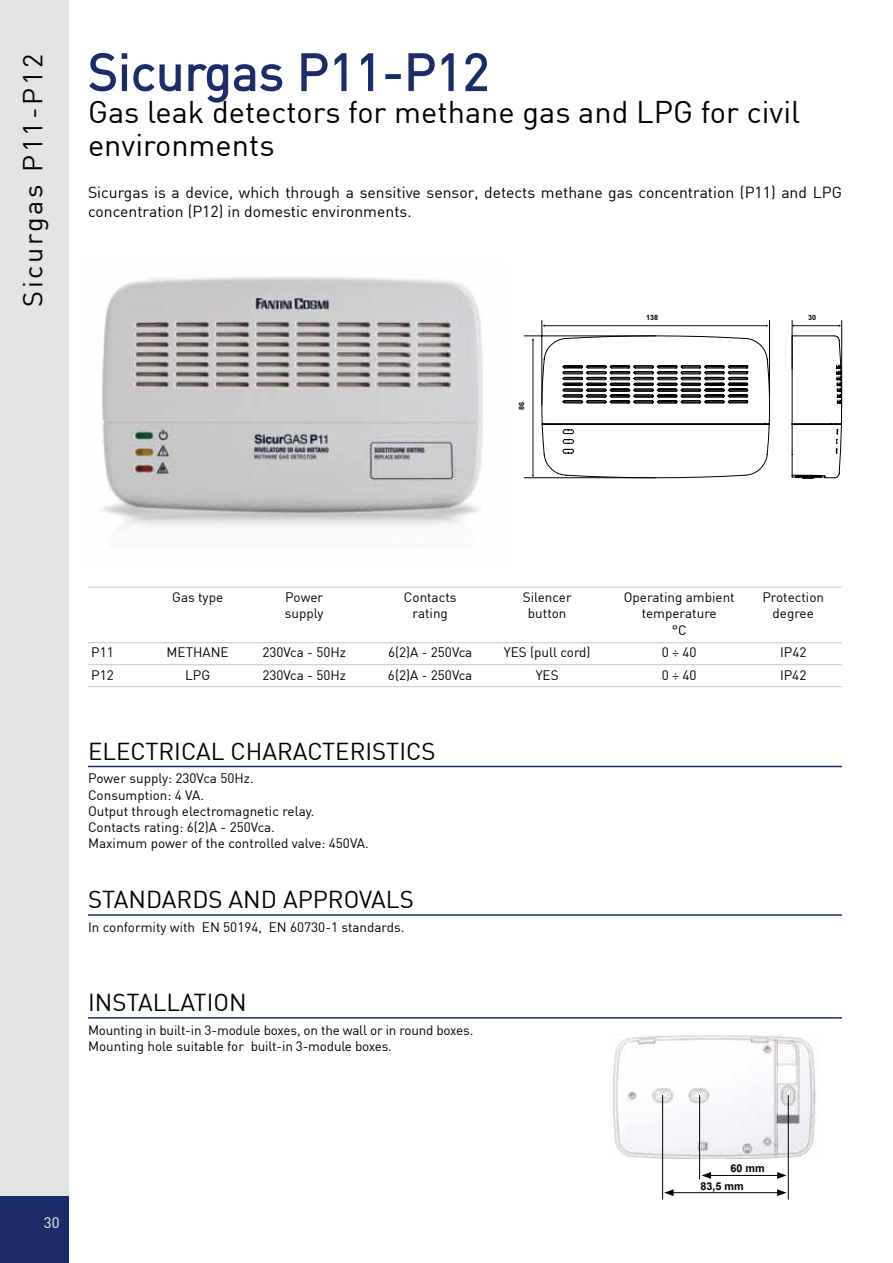
<style>
.page{position:relative;width:893px;height:1263px;background:#fff}
.page>*{position:absolute;margin:0;border:0;box-sizing:border-box;transform-origin:0 0}
.t1{font:51px "DIN";color:#1a2c69}
.t2{font:30.75px/33px "DIN";color:#000}
.t3{font:27px "DIN";letter-spacing:.1em;color:#000}
.t4{font:24px "DIN";color:#000}
.t5{font:15.75px/18.9px "DIN";color:#000}
.t6{font:15px "DIN";color:#fff}
.t7{font:13.5px/16.2px "DIN";color:#000}
.t8{font:700 10.8px "Arial";color:#000}
.t9{font:700 7.2px "Arial";color:#000}
</style>
<div class="page">
<div style="left:0;top:0;width:68px;height:1263px;background:#e3e4e4"></div>
<div style="left:0;top:1196px;width:68px;height:67px;background:#1a2c69"></div>
<svg style="left:89px;top:53px;width:38px;height:39px"></svg>
<div style="left:122px;top:64px;width:5px;height:27px;border:2px solid #1a2c69"></div>
<svg style="left:133px;top:64px;width:48px;height:28px"></svg>
<svg style="left:188px;top:64px;width:95px;height:39px"></svg>
<svg style="left:301px;top:53px;width:27px;height:39px"></svg>
<svg style="left:334px;top:53px;width:13px;height:39px"></svg>
<svg style="left:361px;top:53px;width:13px;height:39px"></svg>
<div style="left:385px;top:74px;width:16px;height:5px;border:2px solid #1a2c69"></div>
<svg style="left:408px;top:53px;width:27px;height:39px"></svg>
<svg style="left:441px;top:53px;width:13px;height:39px"></svg>
<svg style="left:465px;top:53px;width:22px;height:39px"></svg>
<hr style="left:88px;top:1017px;width:754px;height:1px;background:#1a2c69">
<hr style="left:88px;top:766px;width:754px;height:1px;background:#1a2c69">
<hr style="left:88px;top:914px;width:754px;height:2px;background:#1a2c69">
<hr style="left:88px;top:664px;width:754px;height:1px;background:#c6c7c8">
<hr style="left:88px;top:642px;width:754px;height:1px;background:#c6c7c8">
<hr style="left:88px;top:587px;width:754px;height:1px;background:#c6c7c8">
<hr style="left:88px;top:686px;width:754px;height:1px;background:#c6c7c8">
<img style="left:613px;top:1035px;width:203px;height:124px">
<hr style="left:699px;top:1095px;width:1px;height:84px;background:#000">
<hr style="left:662px;top:1095px;width:1px;height:104px;background:#000">
<hr style="left:788px;top:1095px;width:1px;height:104px;background:#000">
<hr style="left:671px;top:1192px;width:108px;height:1px;background:#000">
<svg style="left:664px;top:1189px;width:10px;height:7px"></svg>
<svg style="left:777px;top:1189px;width:9px;height:7px"></svg>
<hr style="left:709px;top:1175px;width:70px;height:1px;background:#000">
<svg style="left:702px;top:1172px;width:9px;height:7px"></svg>
<svg style="left:777px;top:1172px;width:9px;height:7px"></svg>
<img style="left:101px;top:277px;width:382px;height:252px">
<svg style="left:541px;top:335px;width:301px;height:143px"></svg>
<hr style="left:769px;top:320px;width:1px;height:85px;background:#000">
<hr style="left:542px;top:320px;width:1px;height:85px;background:#000">
<hr style="left:524px;top:477px;width:132px;height:1px;background:#000">
<hr style="left:524px;top:336px;width:132px;height:1px;background:#000">
<hr style="left:792px;top:320px;width:1px;height:49px;background:#000">
<hr style="left:841px;top:320px;width:1px;height:89px;background:#000">
<hr style="left:544px;top:325px;width:222px;height:1px;background:#1a161a">
<hr style="left:794px;top:325px;width:45px;height:1px;background:#1a161a">
<hr style="left:533px;top:340px;width:1px;height:135px;background:#1a161a">
<h3 class="t3" style="left:16px;top:307px;width:254px;rotate:-90deg">Sicurgas P11-P12</h3>
<h1 class="t1" style="left:88px;top:40px;width:403px">Sicurgas P11-P12</h1>
<h2 class="t2" style="left:88px;top:95px;width:714px">Gas leak detectors for methane gas and LPG for civil environments</h2>
<p class="t5" style="left:88px;top:183px;width:755px">Sicurgas is a device, which through a sensitive sensor, detects methane gas concentration (P11) and LPG concentration (P12) in domestic environments.</p>
<p class="t9" style="left:517px;top:410px;width:10px;rotate:-90deg">86</p>
<p class="t9" style="left:646px;top:313px;width:14px">138</p>
<p class="t9" style="left:808px;top:313px;width:10px">30</p>
<p class="t7" style="left:172px;top:588px;width:52px">Gas type</p>
<p class="t7" style="left:285px;top:588px;width:40px">Power</p>
<p class="t7" style="left:404px;top:588px;width:54px">Contacts</p>
<p class="t7" style="left:523px;top:588px;width:51px">Silencer</p>
<p class="t7" style="left:624px;top:588px;width:113px">Operating ambient</p>
<p class="t7" style="left:762px;top:588px;width:63px">Protection</p>
<p class="t7" style="left:285px;top:605px;width:40px">supply</p>
<p class="t7" style="left:412px;top:605px;width:37px">rating</p>
<p class="t7" style="left:528px;top:605px;width:40px">button</p>
<p class="t7" style="left:642px;top:605px;width:77px">temperature</p>
<p class="t7" style="left:772px;top:605px;width:43px">degree</p>
<p class="t7" style="left:672px;top:621px;width:16px">°C</p>
<p class="t7" style="left:91px;top:644px;width:24px">P11</p>
<p class="t7" style="left:167px;top:644px;width:64px">METHANE</p>
<p class="t7" style="left:262px;top:644px;width:85px">230Vca - 50Hz</p>
<p class="t7" style="left:388px;top:644px;width:86px">6(2)A - 250Vca</p>
<p class="t7" style="left:504px;top:644px;width:88px">YES (pull cord)</p>
<p class="t7" style="left:662px;top:644px;width:36px">0 ÷ 40</p>
<p class="t7" style="left:780px;top:644px;width:28px">IP42</p>
<p class="t7" style="left:91px;top:666px;width:24px">P12</p>
<p class="t7" style="left:185px;top:666px;width:27px">LPG</p>
<p class="t7" style="left:262px;top:666px;width:85px">230Vca - 50Hz</p>
<p class="t7" style="left:388px;top:666px;width:86px">6(2)A - 250Vca</p>
<p class="t7" style="left:536px;top:666px;width:24px">YES</p>
<p class="t7" style="left:662px;top:666px;width:36px">0 ÷ 40</p>
<p class="t7" style="left:780px;top:666px;width:28px">IP42</p>
<h3 class="t4" style="left:88px;top:736px;width:349px">ELECTRICAL CHARACTERISTICS</h3>
<p class="t7" style="left:88px;top:770px;width:282px">Power supply: 230Vca 50Hz.<br>Consumption: 4 VA.<br>Output through electromagnetic relay.<br>Contacts rating: 6(2)A - 250Vca.<br>Maximum power of the controlled valve: 450VA.</p>
<h3 class="t4" style="left:88px;top:885px;width:327px">STANDARDS AND APPROVALS</h3>
<p class="t7" style="left:88px;top:919px;width:318px">In conformity with EN 50194, EN 60730-1 standards.</p>
<h3 class="t4" style="left:88px;top:987px;width:160px">INSTALLATION</h3>
<p class="t7" style="left:88px;top:1021px;width:387px">Mounting in built-in 3-module boxes, on the wall or in round boxes.<br>Mounting hole suitable for built-in 3-module boxes.</p>
<p class="t6" style="left:44px;top:1213px;width:17px">30</p>
<p class="t8" style="left:731px;top:1161px;width:36px">60 mm</p>
<p class="t8" style="left:701px;top:1179px;width:45px">83,5 mm</p>
</div>
